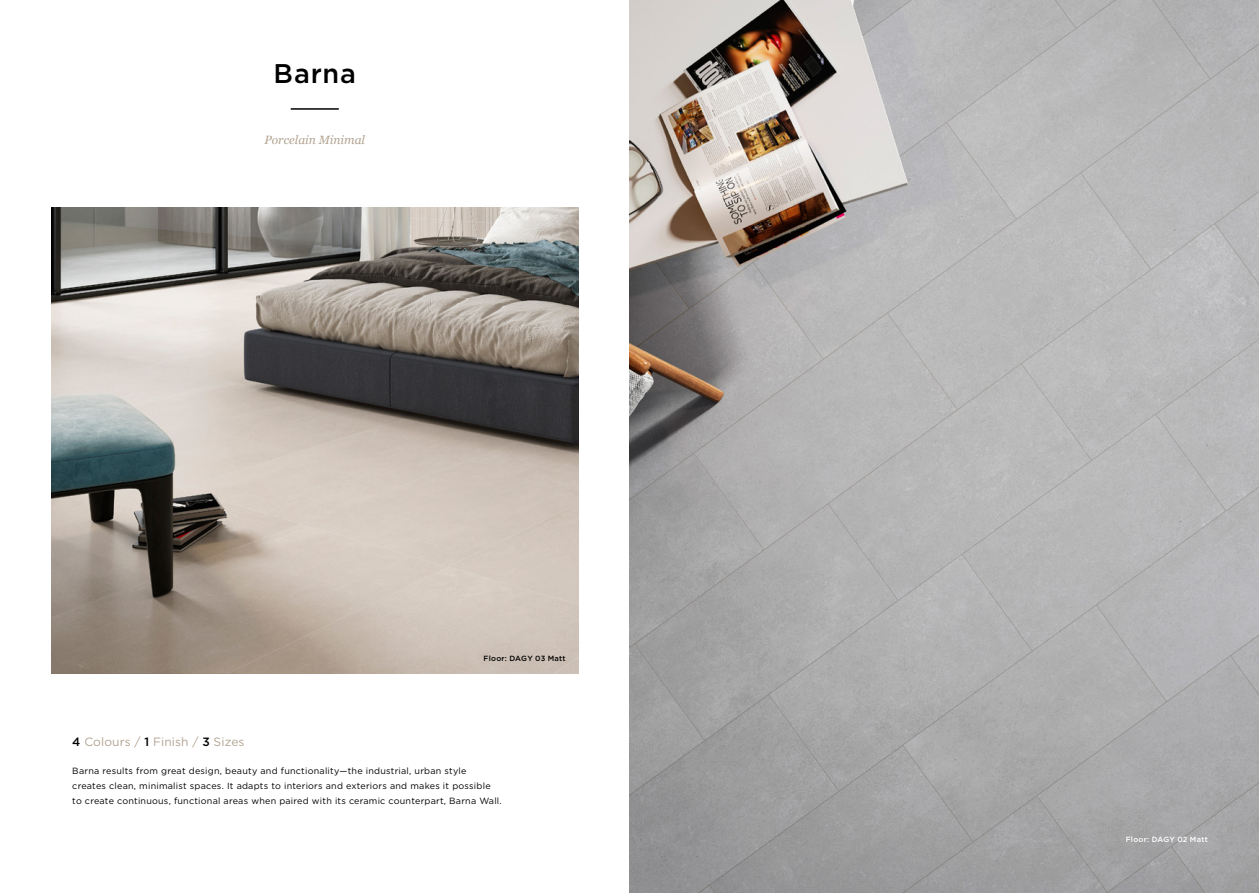
<style>
.page{position:relative;width:1259px;height:893px;background:#fff}
.page>*{position:absolute;margin:0;border:0;box-sizing:border-box;transform-origin:0 0}
.t1{font:500 27px "Gotham";letter-spacing:.03em;color:#000}
.t2{font:12px "Gotham";letter-spacing:.01em;color:#b2a391}
.hero_PF_serif_title{font:italic 12px "Georgia";color:#b2a391}
.hero_PF_serif_title-2{font:9px/15px "Gotham";letter-spacing:.025em;color:#000}
.t3{font:500 7.5px "Gotham";letter-spacing:.03em;color:#000}
.t4{font:500 7.5px "Gotham";letter-spacing:.03em;color:#fff}
.s1{font-weight:500;color:#000}
</style>
<div class="page">
<hr style="left:291px;top:108px;width:48px;height:2px;background:#000">
<img style="left:629px;top:0;width:630px;height:893px">
<img style="left:51px;top:207px;width:527px;height:467px">
<p class="t1" style="left:273px;top:55px;width:84px">Barna</p>
<p class="hero_PF_serif_title" style="left:264px;top:132px;width:102px">Porcelain Minimal</p>
<p class="t3" style="left:483px;top:654px;width:84px">Floor: DAGY 03 Matt</p>
<p class="t2" style="left:72px;top:734px;width:174px"><span class="s1">4</span> Colours / <span class="s1">1</span> Finish / <span class="s1">3</span> Sizes</p>
<p class="hero_PF_serif_title-2" style="left:72px;top:763px;width:431px">Barna results from great design, beauty and functionality—the industrial, urban style creates clean, minimalist spaces. It adapts to interiors and exteriors and makes it possible to create continuous, functional areas when paired with its ceramic counterpart, Barna Wall.</p>
<p class="t4" style="left:1125px;top:834px;width:84px">Floor: DAGY 02 Matt</p>
</div>
